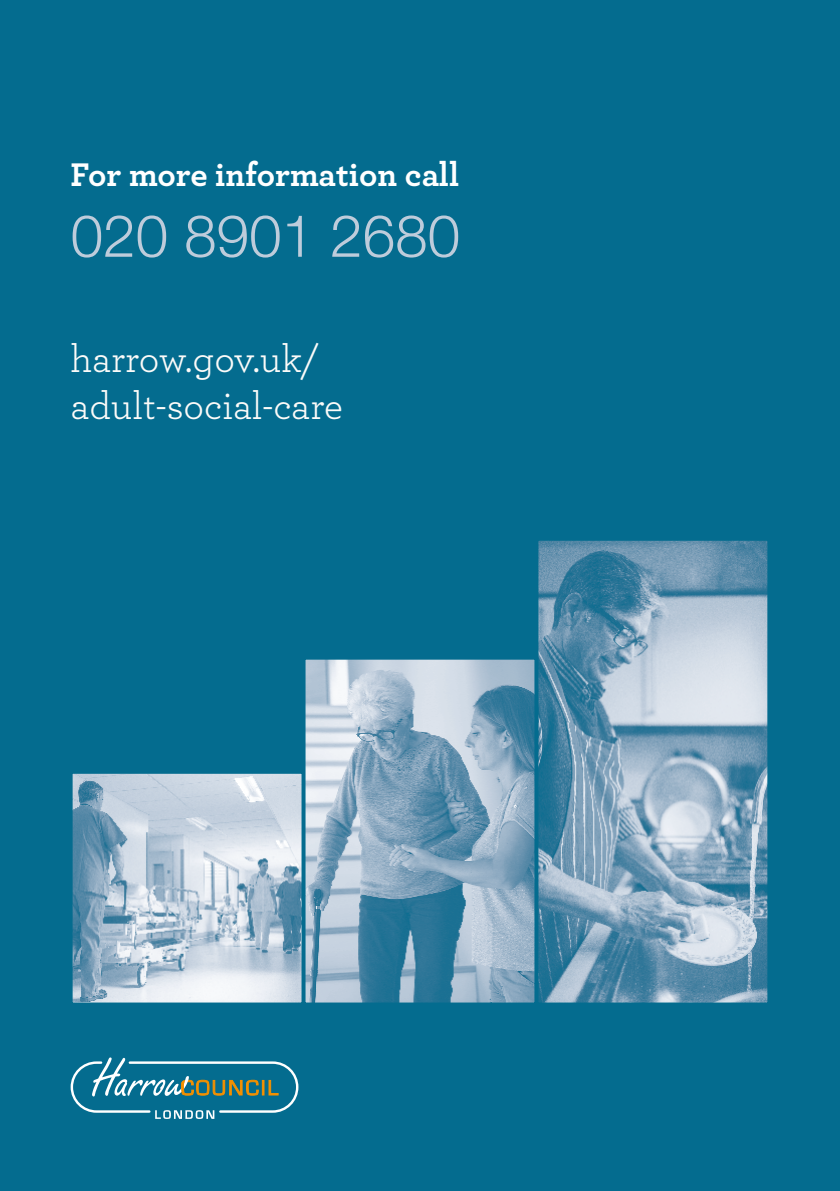
<style>
.page{position:relative;width:840px;height:1191px;background:#fff}
.page>*{position:absolute;margin:0;border:0;box-sizing:border-box;transform-origin:0 0}
.t1{font:300 58.4px "Helvetica Neue";color:#beccdb}
.t2{font:39.6px/47.4px "Archer";letter-spacing:-.005em;color:#fcfbf9}
.t3{font:700 34.4px "Archer";color:#fff}
</style>
<div class="page">
<div style="left:0;top:0;width:839px;height:1191px;background:#046c8f"></div>
<img style="left:306px;top:660px;width:227px;height:341px">
<div style="left:303px;top:657px;width:233px;height:347px;border:2px solid #046c8f"></div>
<img style="left:74px;top:775px;width:226px;height:226px">
<div style="left:71px;top:772px;width:232px;height:232px;border:2px solid #046c8f"></div>
<img style="left:539px;top:542px;width:227px;height:459px">
<div style="left:536px;top:539px;width:233px;height:465px;border:2px solid #046c8f"></div>
<svg style="left:71px;top:1057px;width:227px;height:62px;background:#318198"></svg>
<p class="t3" style="left:71px;top:148px;width:390px">For more information call</p>
<h1 class="t1" style="left:71px;top:189px;width:391px">020 8901 2680</h1>
<p class="t2" style="left:71px;top:333px;width:274px">harrow.gov.uk/ adult-social-care</p>
</div>
